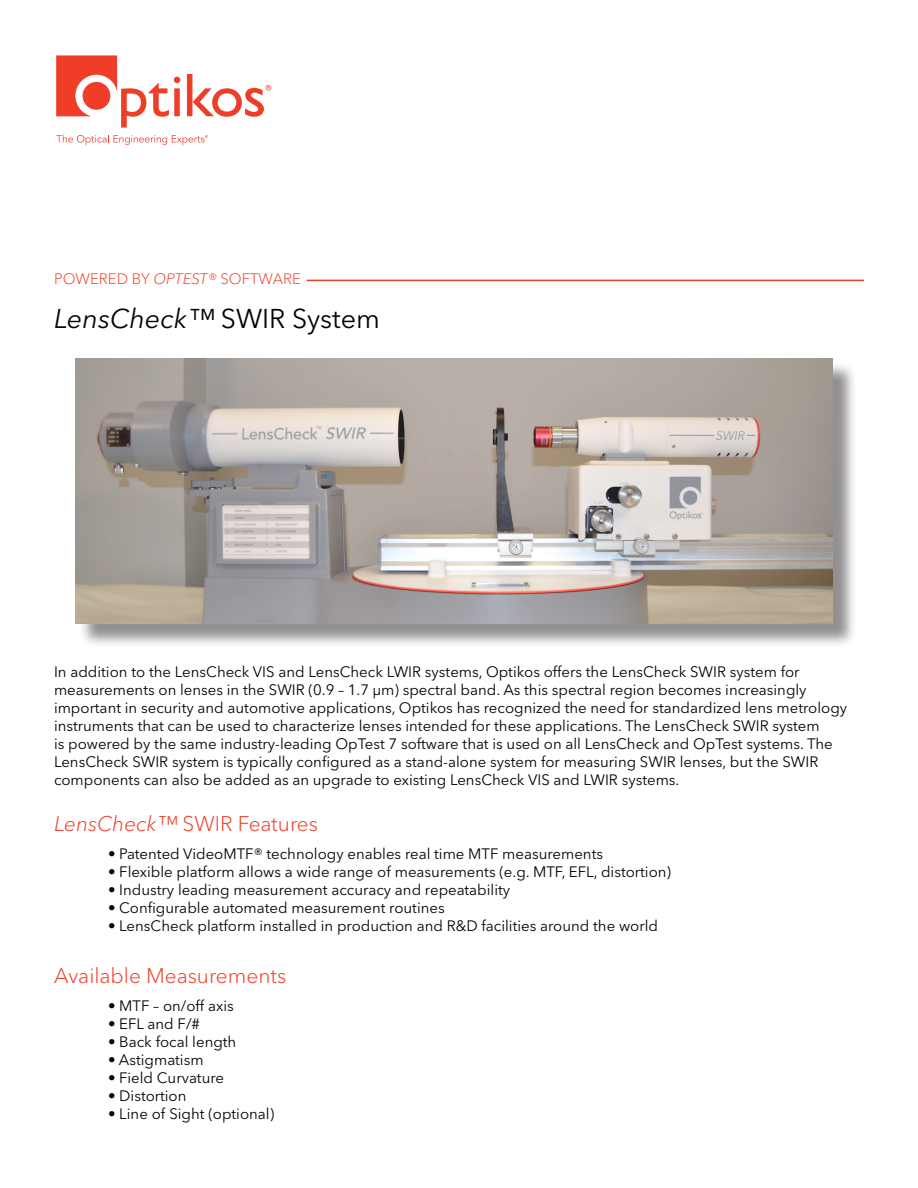
<style>
.page{position:relative;width:918px;height:1188px;background:#fff}
.page>*{position:absolute;margin:0;border:0;box-sizing:border-box;transform-origin:0 0}
.t1{font:italic 27px "Avenir Next LT Pro";color:#040503}
.t2{font:300 21px "Avenir Next LT Pro";color:#ef3e27}
.t3{font:15px/18px "Avenir Next LT Pro";color:#040503}
.t4{font:300 15px "Avenir Next LT Pro";color:#ef3e27}
.s1{font-style:italic}
.s2{font-style:normal}
</style>
<div class="page">
<div style="left:78px;top:362px;width:779px;height:286px;background:#231f20;opacity:.5"></div>
<img style="left:75px;top:359px;width:758px;height:265px">
<svg style="left:56px;top:55px;width:124px;height:73px"></svg>
<svg style="left:187px;top:74px;width:84px;height:43px"></svg>
<svg style="left:56px;top:135px;width:152px;height:10px"></svg>
<hr style="left:307px;top:280px;width:557px;height:1px;background:#ef3e27">
<p class="t4" style="left:54px;top:270px;width:249px">POWERED BY <span class="s1">OPTEST®</span> SOFTWARE</p>
<p class="t1" style="left:54px;top:303px;width:328px">LensCheck™ <span class="s2">SWIR System</span></p>
<p class="t3" style="left:54px;top:663px;width:795px">In addition to the LensCheck VIS and LensCheck LWIR systems, Optikos offers the LensCheck SWIR system for measurements on lenses in the SWIR (0.9 – 1.7 µm) spectral band. As this spectral region becomes increasingly important in security and automotive applications, Optikos has recognized the need for standardized lens metrology instruments that can be used to characterize lenses intended for these applications. The LensCheck SWIR system<br>is powered by the same industry-leading OpTest 7 software that is used on all LensCheck and OpTest systems. The LensCheck SWIR system is typically configured as a stand-alone system for measuring SWIR lenses, but the SWIR components can also be added as an upgrade to existing LensCheck VIS and LWIR systems.</p>
<p class="t2" style="left:54px;top:811px;width:265px"><span class="s1">LensCheck™</span> SWIR Features</p>
<p class="t3" style="left:108px;top:845px;width:497px">• Patented VideoMTF® technology enables real time MTF measurements</p>
<p class="t3" style="left:108px;top:863px;width:565px">• Flexible platform allows a wide range of measurements (e.g. MTF, EFL, distortion)</p>
<p class="t3" style="left:108px;top:881px;width:404px">• Industry leading measurement accuracy and repeatability</p>
<p class="t3" style="left:108px;top:899px;width:338px">• Configurable automated measurement routines</p>
<p class="t3" style="left:108px;top:917px;width:552px">• LensCheck platform installed in production and R&amp;D facilities around the world</p>
<p class="t2" style="left:54px;top:963px;width:234px">Available Measurements</p>
<p class="t3" style="left:108px;top:996px;width:127px">• MTF – on/off axis</p>
<p class="t3" style="left:108px;top:1014px;width:93px">• EFL and F/#</p>
<p class="t3" style="left:108px;top:1032px;width:130px">• Back focal length</p>
<p class="t3" style="left:108px;top:1050px;width:97px">• Astigmatism</p>
<p class="t3" style="left:108px;top:1068px;width:118px">• Field Curvature</p>
<p class="t3" style="left:108px;top:1086px;width:80px">• Distortion</p>
<p class="t3" style="left:108px;top:1104px;width:168px">• Line of Sight (optional)</p>
</div>
